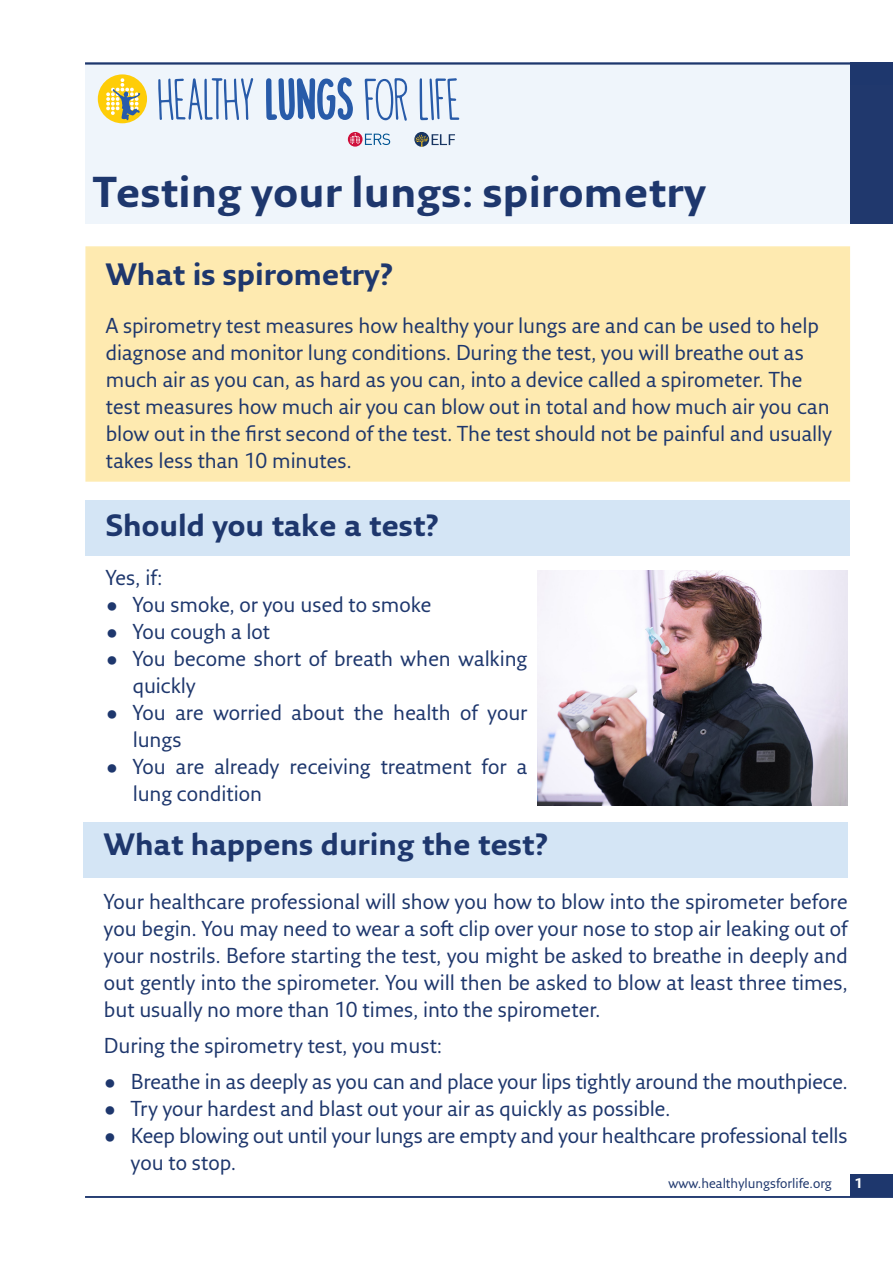
<style>
.page{position:relative;width:893px;height:1263px;background:#fff}
.page>*{position:absolute;margin:0;border:0;box-sizing:border-box;transform-origin:0 0}
.H___Article_title{font:700 42px "Fresco Sans Pro";letter-spacing:.01em;color:#1e376d}
.t1{font:700 30px "Fresco Sans Pro";color:#1e376d}
.H___B-head{font:21px/27px "Fresco Sans Pro";color:#1e376d}
.t2{font:13.5px "Fresco Sans Pro";color:#1e376d}
.t3{font:700 13.5px "Fresco Sans Pro";color:#fff}
</style>
<div class="page">
<div style="left:85px;top:63px;width:808px;height:161px;background:#eff5fb"></div>
<hr style="left:85px;top:62px;width:808px;height:3px;background:#1e376d">
<div style="left:850px;top:63px;width:43px;height:161px;background:#20386d"></div>
<div style="left:850px;top:1175px;width:43px;height:22px;background:#1e376d"></div>
<hr style="left:85px;top:1196px;width:808px;height:2px;background:#1e376d">
<svg style="left:158px;top:78px;width:95px;height:42px"></svg>
<svg style="left:266px;top:77px;width:87px;height:43px"></svg>
<svg style="left:420px;top:78px;width:39px;height:42px"></svg>
<svg style="left:365px;top:78px;width:42px;height:43px"></svg>
<div style="left:98px;top:74px;width:49px;height:49px;background:#fecd08;border-radius:50%"></div>
<svg style="left:106px;top:78px;width:34px;height:42px"></svg>
<div style="left:414px;top:132px;width:15px;height:15px;background:#183562;border-radius:7px"></div>
<svg style="left:415px;top:134px;width:40px;height:13px"></svg>
<svg style="left:348px;top:132px;width:15px;height:15px"></svg>
<svg style="left:350px;top:133px;width:40px;height:12px"></svg>
<div style="left:85px;top:500px;width:764px;height:56px;background:#d4e5f5"></div>
<div style="left:85px;top:246px;width:765px;height:236px;background:#feeab0"></div>
<div style="left:84px;top:822px;width:764px;height:55px;background:#d4e5f5"></div>
<img style="left:537px;top:570px;width:311px;height:235px">
<p class="H___Article_title" style="left:93px;top:165px;width:614px">Testing your lungs: spirometry</p>
<p class="t1" style="left:106px;top:256px;width:289px">What is spirometry?</p>
<p class="H___B-head" style="left:106px;top:312px;width:728px">A spirometry test measures how healthy your lungs are and can be used to help diagnose and monitor lung conditions. During the test, you will breathe out as much air as you can, as hard as you can, into a device called a spirometer. The test measures how much air you can blow out in total and how much air you can blow out in the first second of the test. The test should not be painful and usually takes less than 10 minutes.</p>
<p class="t1" style="left:106px;top:506px;width:335px">Should you take a test?</p>
<p class="H___B-head" style="left:106px;top:564px;width:58px">Yes, if:</p>
<p class="H___B-head" style="left:106px;top:591px;width:327px">• You smoke, or you used to smoke</p>
<p class="H___B-head" style="left:106px;top:618px;width:166px">• You cough a lot</p>
<p class="H___B-head" style="left:133px;top:645px;width:396px;text-indent:-27px">• You become short of breath when walking quickly</p>
<p class="H___B-head" style="left:133px;top:699px;width:396px;text-indent:-27px">• You are worried about the health of your lungs</p>
<p class="H___B-head" style="left:133px;top:753px;width:396px;text-indent:-27px">• You are already receiving treatment for a lung condition</p>
<p class="t1" style="left:104px;top:826px;width:446px">What happens during the test?</p>
<p class="H___B-head" style="left:104px;top:888px;width:745px;text-align:justify">Your healthcare professional will show you how to blow into the spirometer before you begin. You may need to wear a soft clip over your nose to stop air leaking out of your nostrils. Before starting the test, you might be asked to breathe in deeply and out gently into the spirometer. You will then be asked to blow at least three times, but usually no more than 10 times, into the spirometer.</p>
<p class="H___B-head" style="left:104px;top:1032px;width:340px">During the spirometry test, you must:</p>
<p class="H___B-head" style="left:104px;top:1068px;width:745px">• Breathe in as deeply as you can and place your lips tightly around the mouthpiece.</p>
<p class="H___B-head" style="left:104px;top:1095px;width:568px">• Try your hardest and blast out your air as quickly as possible.</p>
<p class="H___B-head" style="left:131px;top:1122px;width:718px;text-indent:-27px">• Keep blowing out until your lungs are empty and your healthcare professional tells you to stop.</p>
<p class="t2" style="left:668px;top:1174px;width:165px">www.healthylungsforlife.org</p>
<p class="t3" style="left:855px;top:1175px;width:10px">1</p>
</div>
